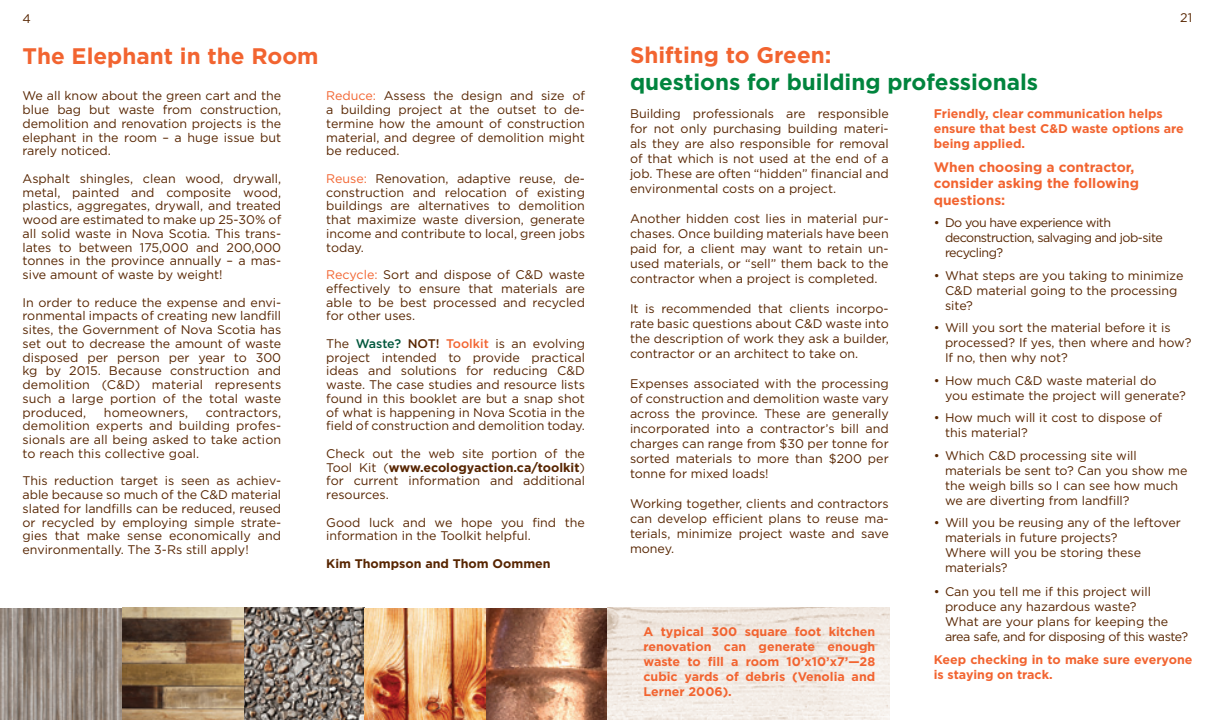
<style>
.page{position:relative;width:1215px;height:720px;background:#fff}
.page>*{position:absolute;margin:0;border:0;box-sizing:border-box;transform-origin:0 0}
.t1{font:700 22.5px "Gotham";color:#f26430}
.t2{font:700 22.5px "Gotham";color:#00843d}
.t3{font:700 13.75px/16.5px "Gotham";color:#f26430}
.t4{font:12.5px/13.8px "Gotham";color:#572500;text-align:justify}
.t5{font:700 12.5px/15px "Gotham";color:#f26430}
.t6{font:12.5px/15px "Gotham";letter-spacing:-.04em;color:#572500}
.t7{font:700 12.5px "Gotham";color:#572500}
.s1{color:#f26430}
.s2{font-weight:500;color:#00573c}
.s3{font-weight:500}
.s4{font-weight:500;color:#f26430}
.s5{font-weight:700}
</style>
<div class="page">
<img style="left:0;top:607px;width:889px;height:113px">
<p class="t4" style="left:23px;top:11px;width:10px">4</p>
<h1 class="t1" style="left:22px;top:43px;width:298px">The Elephant in the Room</h1>
<p class="t4" style="left:22px;top:89px;width:260px">We all know about the green cart and the blue bag but waste from construction, demolition and renovation projects is the elephant in the room – a huge issue but rarely noticed.</p>
<p class="t4" style="left:22px;top:171px;width:260px">Asphalt shingles, clean wood, drywall, metal, painted and composite wood, plastics, aggregates, drywall, and treated wood are estimated to make up 25-30% of all solid waste in Nova Scotia. This trans&shy;lates to between 175,000 and 200,000 tonnes in the province annually – a mas&shy;sive amount of waste by weight!</p>
<p class="t4" style="left:22px;top:295px;width:260px">In order to reduce the expense and envi&shy;ronmental impacts of creating new landfill sites, the Government of Nova Scotia has set out to decrease the amount of waste disposed per person per year to 300 kg by 2015. Because construction and demolition (C&amp;D) material represents such a large portion of the total waste produced,</p>
<p class="t4" style="left:104px;top:405px;width:86px">homeowners,</p>
<p class="t4" style="left:22px;top:405px;width:260px;text-indent:183px">contractors, demolition experts and building profes&shy;sionals are all being asked to take action to reach this collective goal.</p>
<p class="t4" style="left:22px;top:474px;width:260px">This reduction target is seen as achiev&shy;able because so much of the C&amp;D material slated for landfills can be reduced, reused or recycled by employing simple strate&shy;gies that make sense economically and environmentally. The 3-Rs still apply!</p>
<p class="t4" style="left:326px;top:89px;width:260px"><span class="s1">Reduce:</span> Assess the design and size of a building project at the outset to de&shy;termine how the amount of construction material, and degree of demolition might be reduced.</p>
<p class="t4" style="left:326px;top:171px;width:260px"><span class="s1">Reuse:</span> Renovation, adaptive reuse, de&shy;construction and relocation of existing buildings are alternatives to demolition that maximize waste diversion, generate income and contribute to local, green jobs today.</p>
<p class="t4" style="left:326px;top:268px;width:260px"><span class="s1">Recycle:</span> Sort and dispose of C&amp;D waste effectively to ensure that materials are able to be best processed and recycled for other uses.</p>
<p class="t4" style="left:326px;top:336px;width:260px">The <span class="s2">Waste?</span> <span class="s3">NOT!</span> <span class="s4">Toolkit</span> is an evolving project intended to provide practical ideas and solutions for reducing C&amp;D waste. The case studies and resource lists found in this booklet are but a snap shot of what is happening in Nova Scotia in the field of construction and demolition today.</p>
<p class="t4" style="left:326px;top:446px;width:260px">Check out the web site portion of the Tool Kit (<span class="s5">www.ecologyaction.ca/toolkit</span>) for current information and additional resources.</p>
<p class="t4" style="left:326px;top:515px;width:260px">Good luck and we hope you find the information in the Toolkit helpful.</p>
<p class="t7" style="left:326px;top:556px;width:226px">Kim Thompson and Thom Oommen</p>
<p class="t4" style="left:1180px;top:10px;width:13px">21</p>
<h1 class="t1" style="left:630px;top:42px;width:203px">Shifting to Green:</h1>
<h1 class="t2" style="left:630px;top:69px;width:410px">questions for building professionals</h1>
<p class="t5" style="left:934px;top:105px;width:252px">Friendly, clear communication helps ensure that best C&amp;D waste options are being applied.</p>
<p class="t3" style="left:934px;top:158px;width:207px">When choosing a contractor, consider asking the following questions:</p>
<p class="t6" style="left:945px;top:215px;width:219px;text-indent:-11px">• Do you have experience with deconstruction, salvaging and job-site recycling?</p>
<p class="t4" style="left:945px;top:267px;width:240px;line-height:15px;text-align:left;text-indent:-11px">• What steps are you taking to minimize<br>C&amp;D material going to the processing site?</p>
<p class="t4" style="left:945px;top:320px;width:248px;line-height:15px;text-align:left;text-indent:-11px">• Will you sort the material before it is processed? If yes, then where and how?<br>If no, then why not?</p>
<p class="t4" style="left:945px;top:372px;width:242px;line-height:15px;text-indent:-11px">• How much C&amp;D waste material do<br>you estimate the project will generate?</p>
<p class="t4" style="left:945px;top:410px;width:219px;line-height:15px;text-indent:-11px">• How much will it cost to dispose of this material?</p>
<p class="t4" style="left:945px;top:447px;width:244px;line-height:15px;text-align:left;text-indent:-11px">• Which C&amp;D processing site will materials be sent to? Can you show me the weigh bills so I can see how much we are diverting from landfill?</p>
<p class="t4" style="left:945px;top:515px;width:237px;line-height:15px;text-align:left;text-indent:-11px">• Will you be reusing any of the leftover materials in future projects?<br>Where will you be storing these materials?</p>
<p class="t4" style="left:945px;top:584px;width:245px;line-height:15px;text-align:left;text-indent:-11px">• Can you tell me if this project will produce any hazardous waste?<br>What are your plans for keeping the area safe, and for disposing of this waste?</p>
<p class="t5" style="left:934px;top:651px;width:260px">Keep checking in to make sure everyone is staying on track.</p>
<p class="t4" style="left:630px;top:106px;width:260px;line-height:15px">Building professionals are responsible for not only purchasing building materi&shy;als they are also responsible for removal of that which is not used at the end of a job. These are often “hidden” financial and environmental costs on a project.</p>
<p class="t4" style="left:630px;top:211px;width:260px;line-height:15px">Another hidden cost lies in material pur&shy;chases. Once building materials have been paid for, a client may want to retain un&shy;used materials, or “sell” them back to the contractor when a project is completed.</p>
<p class="t4" style="left:630px;top:301px;width:260px;line-height:15px">It is recommended that clients incorpo&shy;rate basic questions about C&amp;D waste into the description of work they ask a builder, contractor or an architect to take on.</p>
<p class="t4" style="left:630px;top:376px;width:260px;line-height:15px">Expenses associated with the processing of construction and demolition waste vary across the province. These are generally incorporated into a contractor’s bill and charges can range from $30 per tonne for sorted materials to more than $200 per tonne for mixed loads!</p>
<p class="t4" style="left:630px;top:496px;width:260px;line-height:15px">Working together, clients and contractors can develop efficient plans to reuse ma&shy;terials, minimize project waste and save money.</p>
<p class="t5" style="left:643px;top:624px;width:233px;text-align:justify">A typical 300 square foot kitchen renovation can generate enough waste to fill a room 10’x10’x7’—28 cubic yards of debris (Venolia and Lerner 2006).</p>
</div>
